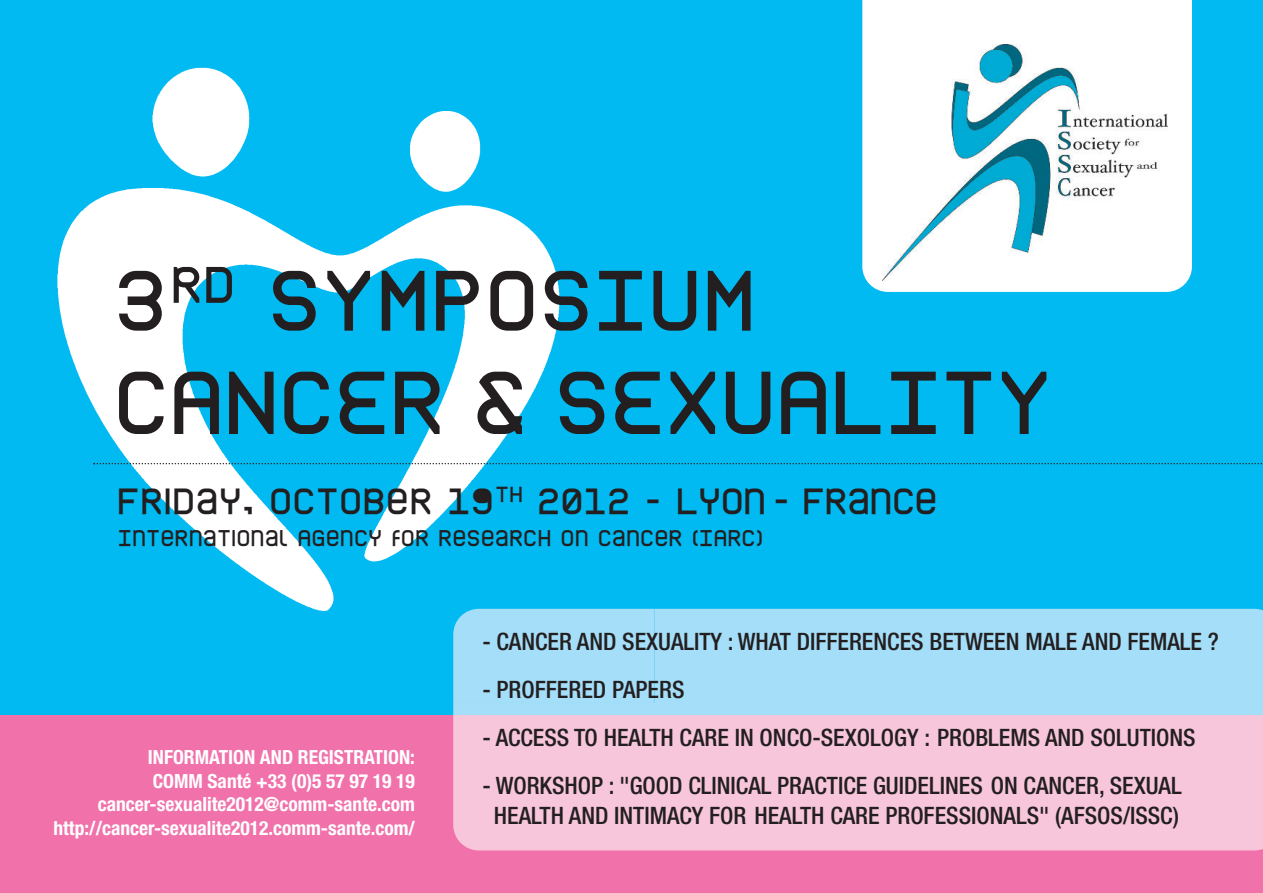
<style>
.page{position:relative;width:1263px;height:893px;background:#00baf1}
.page>*{position:absolute;margin:0;border:0;box-sizing:border-box;transform-origin:0 0}
.t1{font:87.3px "Close Call PM";letter-spacing:-.015em;color:#231f20}
.t2{font:83.7px "Close Call PM";color:#231f20}
.t3{font:36px "Close Call PM";color:#231f20}
.t4{font:500 condensed 24px/30px "Helvetica Neue";color:#231f20;text-align:center}
.t5{font:22.5px "Close Call PM";color:#231f20}
.t6{font:700 condensed 19.5px/23.4px "Helvetica Neue";color:#fff;text-align:right}
</style>
<div class="page">
<img style="left:57px;top:67px;width:598px;height:544px">
<div style="left:0;top:715px;width:1263px;height:178px;background:#f171ab"></div>
<div style="left:453px;top:609px;width:810px;height:106px;background:#a4def8"></div>
<div style="left:453px;top:609px;width:202px;height:94px;background:#a4def8"></div>
<div style="left:453px;top:715px;width:810px;height:135px;background:#f8c6db"></div>
<svg style="left:94px;top:463px;width:1168px;height:1px"></svg>
<div style="left:862px;top:0;width:330px;height:292px;background:#fff"></div>
<img style="left:882px;top:45px;width:285px;height:235px">
<h2 class="t2" style="left:120px;top:252px;width:645px">3<sup>RD</sup> SYMPOSIUM</h2>
<h1 class="t1" style="left:120px;top:352px;width:941px">CANCER &amp; SEXUALITY</h1>
<h3 class="t3" style="left:120px;top:480px;width:822px">FRIDAY, OCTOBER 19<sup>TH</sup> 2012 - LYON - FRANCE</h3>
<p class="t5" style="left:120px;top:525px;width:647px">INTERNATIONAL AGENCY FOR RESEARCH ON CANCER (IARC)</p>
<p class="t6" style="left:53px;top:747px;width:363px">INFORMATION AND REGISTRATION:<br>COMM Santé +33 (0)5 57 97 19 19 cancer-sexualite2012@comm-sante.com http://cancer-sexualite2012.comm-sante.com/</p>
<p class="t4" style="left:482px;top:629px;width:738px">- CANCER AND SEXUALITY : WHAT DIFFERENCES BETWEEN MALE AND FEMALE ?</p>
<p class="t4" style="left:482px;top:677px;width:204px">- PROFFERED PAPERS</p>
<p class="t4" style="left:482px;top:725px;width:715px">- ACCESS TO HEALTH CARE IN ONCO-SEXOLOGY : PROBLEMS AND SOLUTIONS</p>
<p class="t4" style="left:482px;top:773px;width:701px">- WORKSHOP : "GOOD CLINICAL PRACTICE GUIDELINES ON CANCER, SEXUAL<br>HEALTH AND INTIMACY FOR HEALTH CARE PROFESSIONALS" (AFSOS/ISSC)</p>
</div>
